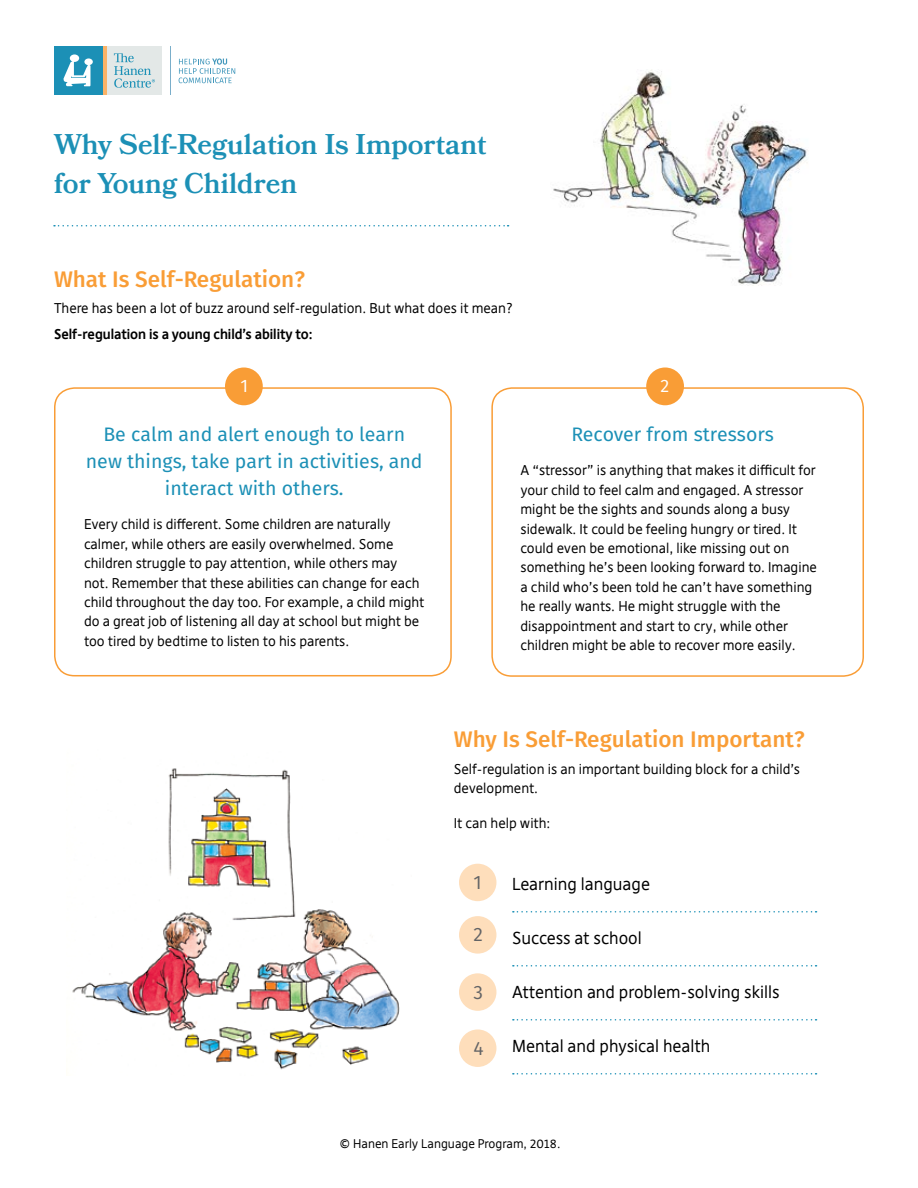
<style>
.page{position:relative;width:918px;height:1188px;background:#fff}
.page>*{position:absolute;margin:0;border:0;box-sizing:border-box;transform-origin:0 0}
.t1{font:600 28.5px/39px "Bookmania";color:#1c90b6}
.t2{font:500 22.5px "Fira Sans";color:#f99d36}
.t3{font:19.5px/27px "Fira Sans";color:#1c90b6;text-align:center}
.t4{font:19.35px "Fira Sans";color:#636466}
.t5{font:18px "Fira Sans";color:#fff}
.t6{font:16.5px "Deja Web";color:#000}
.t7{font:13.5px/19.5px "Deja Web";color:#000}
.t8{font:700 13.5px "Deja Web";color:#000}
.t9{font:12px "Deja Web";color:#000}
</style>
<div class="page">
<div style="left:491px;top:387px;width:373px;height:290px;border:2px solid #f99d36;border-radius:20px"></div>
<div style="left:54px;top:387px;width:398px;height:289px;border:2px solid #f99d36;border-radius:20px"></div>
<div style="left:225px;top:368px;width:38px;height:37px;background:#f99d36;border-radius:50%"></div>
<div style="left:646px;top:368px;width:38px;height:37px;background:#f99d36;border-radius:50%"></div>
<img style="left:72px;top:768px;width:328px;height:302px">
<svg style="left:54px;top:225px;width:455px;height:1px"></svg>
<div style="left:459px;top:864px;width:37px;height:37px;background:#fedebb;border-radius:50%"></div>
<div style="left:459px;top:916px;width:37px;height:38px;background:#fedebb;border-radius:50%"></div>
<div style="left:459px;top:973px;width:37px;height:38px;background:#fedebb;border-radius:50%"></div>
<div style="left:459px;top:1029px;width:37px;height:38px;background:#fedebb;border-radius:50%"></div>
<svg style="left:513px;top:911px;width:304px;height:2px"></svg>
<svg style="left:513px;top:965px;width:304px;height:2px"></svg>
<svg style="left:513px;top:1019px;width:304px;height:2px"></svg>
<svg style="left:513px;top:1073px;width:304px;height:2px"></svg>
<hr style="left:170px;top:47px;width:1px;height:48px;background:#7aaeca">
<div style="left:107px;top:47px;width:55px;height:48px;background:#e3e8e7"></div>
<div style="left:102px;top:47px;width:5px;height:48px;background:#fbb367"></div>
<svg style="left:114px;top:53px;width:41px;height:35px"></svg>
<div style="left:54px;top:47px;width:48px;height:48px;background:#1c90b6"></div>
<svg style="left:63px;top:54px;width:30px;height:33px"></svg>
<svg style="left:179px;top:58px;width:56px;height:25px"></svg>
<img style="left:553px;top:69px;width:254px;height:217px">
<h1 class="t1" style="left:54px;top:125px;width:434px">Why Self-Regulation Is Important for Young Children</h1>
<h2 class="t2" style="left:54px;top:263px;width:252px">What Is Self-Regulation?</h2>
<p class="t7" style="left:54px;top:299px;width:460px">There has been a lot of buzz around self-regulation. But what does it mean?</p>
<p class="t8" style="left:54px;top:325px;width:260px">Self-regulation is a young child’s ability to:</p>
<h3 class="t5" style="left:241px;top:373px;width:9px">1</h3>
<h3 class="t5" style="left:661px;top:373px;width:10px">2</h3>
<h3 class="t3" style="left:86px;top:422px;width:338px">Be calm and alert enough to learn new things, take part in activities, and interact with others.</h3>
<p class="t7" style="left:84px;top:515px;width:342px">Every child is different. Some children are naturally calmer, while others are easily overwhelmed. Some children struggle to pay attention, while others may not. Remember that these abilities can change for each child throughout the day too. For example, a child might do a great job of listening all day at school but might be too tired by bedtime to listen to his parents.</p>
<h3 class="t3" style="left:572px;top:422px;width:204px">Recover from stressors</h3>
<p class="t7" style="left:520px;top:461px;width:298px">A “stressor” is anything that makes it difficult for your child to feel calm and engaged. A stressor might be the sights and sounds along a busy sidewalk. It could be feeling hungry or tired. It could even be emotional, like missing out on something he’s been looking forward to. Imagine a child who’s been told he can’t have something he really wants. He might struggle with the disappointment and start to cry, while other children might be able to recover more easily.</p>
<h2 class="t2" style="left:454px;top:724px;width:352px">Why Is Self-Regulation Important?</h2>
<p class="t7" style="left:454px;top:759px;width:348px">Self-regulation is an important building block for a child’s development.</p>
<p class="t7" style="left:454px;top:813px;width:98px">It can help with:</p>
<h3 class="t4" style="left:474px;top:869px;width:10px">1</h3>
<h3 class="t4" style="left:474px;top:921px;width:11px">2</h3>
<h3 class="t4" style="left:474px;top:978px;width:11px">3</h3>
<h3 class="t4" style="left:474px;top:1034px;width:12px">4</h3>
<p class="t6" style="left:512px;top:874px;width:139px">Learning language</p>
<p class="t6" style="left:512px;top:928px;width:131px">Success at school</p>
<p class="t6" style="left:512px;top:982px;width:269px">Attention and problem-solving skills</p>
<p class="t6" style="left:512px;top:1036px;width:200px">Mental and physical health</p>
<p class="t9" style="left:340px;top:1136px;width:222px">© Hanen Early Language Program, 2018.</p>
</div>
